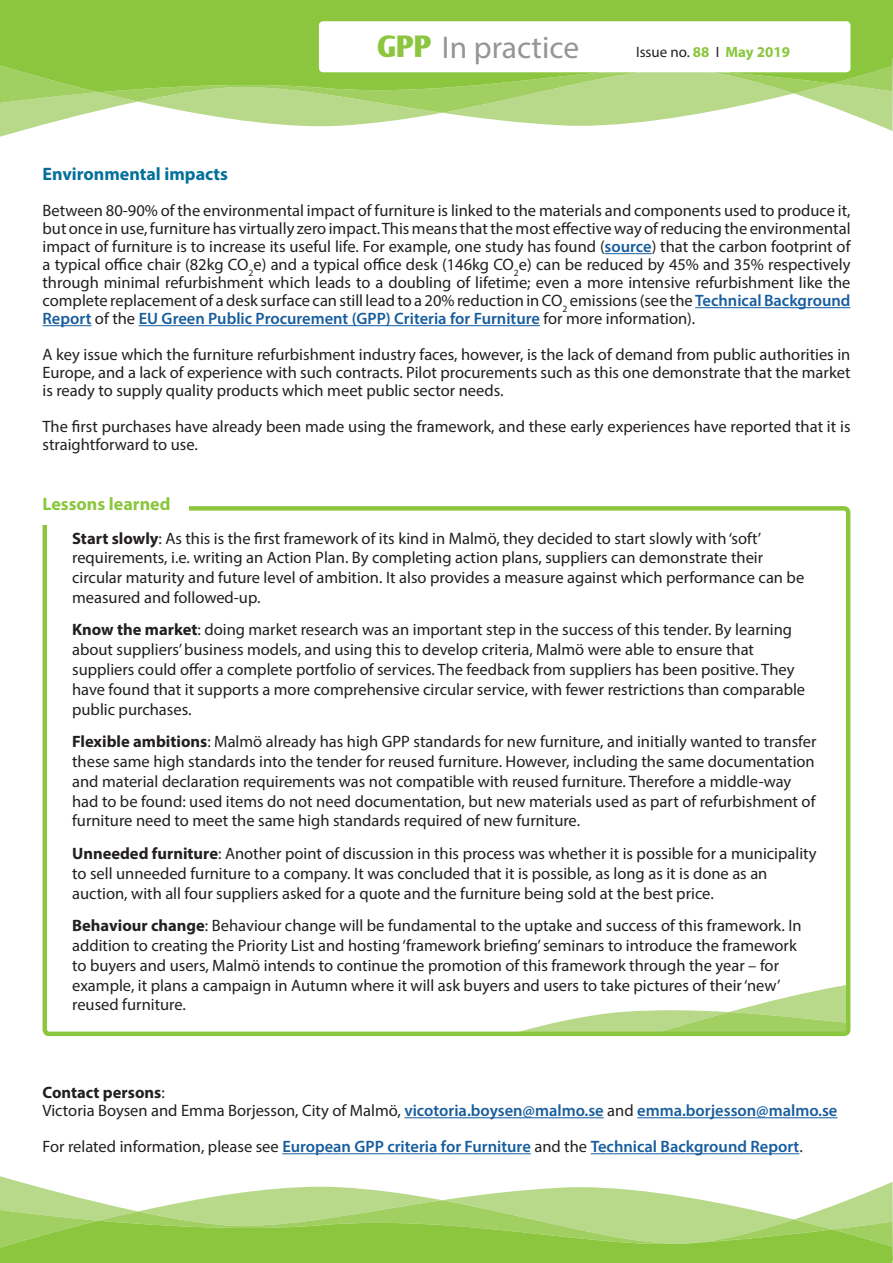
<style>
.page{position:relative;width:893px;height:1263px;background:#fff}
.page>*{position:absolute;margin:0;border:0;box-sizing:border-box;transform-origin:0 0}
.t1{font:31.5px "Myriad Pro";color:#939598}
.t2{font:700 18px "Myriad Pro";color:#037099}
.t3{font:700 18px "Myriad Pro";color:#8bc63e}
.t4{font:16.5px/19.8px "Myriad Pro";color:#231f20}
.t5{font:600 16.5px "Myriad Pro";color:#175d9e}
.t6{font:700 16.5px "Myriad Pro";color:#231f20}
.t7{font:15px "Myriad Pro";color:#231f20}
.s1{font-family:"Oli Jo";font-weight:700;font-size:30px;color:#8bc63e}
.s2{font-weight:700;color:#8bc63e}
.s3{font-weight:600;color:#175d9e}
.s4{font-weight:700}
.s5{font-weight:400}
.s6{font-weight:400;color:#231f20}
</style>
<div class="page">
<svg style="left:0;top:113px;width:88px;height:24px"></svg>
<svg style="left:195px;top:113px;width:698px;height:18px"></svg>
<svg style="left:0;top:58px;width:893px;height:55px;background:#a9d36f"></svg>
<div style="left:0;top:0;width:893px;height:58px;background:#8bc63e"></div>
<div style="left:319px;top:21px;width:531px;height:51px;background:#fff;border-radius:4px"></div>
<svg style="left:0;top:1176px;width:88px;height:24px"></svg>
<svg style="left:195px;top:1182px;width:698px;height:18px"></svg>
<svg style="left:0;top:1200px;width:893px;height:63px;background:#a1cf62"></svg>
<hr style="left:605px;top:253px;width:47px;height:1px;background:#175d9e">
<hr style="left:695px;top:307px;width:155px;height:1px;background:#175d9e">
<hr style="left:43px;top:325px;width:48px;height:1px;background:#175d9e">
<hr style="left:139px;top:325px;width:401px;height:1px;background:#175d9e">
<svg style="left:522px;top:985px;width:323px;height:46px"></svg>
<div style="left:43px;top:506px;width:807px;height:530px;border:4px solid #8bc63e;border-radius:4px"></div>
<div style="left:42px;top:497px;width:147px;height:27px;background:#fff"></div>
<hr style="left:404px;top:1117px;width:200px;height:1px;background:#175d9e">
<hr style="left:637px;top:1117px;width:200px;height:1px;background:#175d9e">
<hr style="left:282px;top:1153px;width:249px;height:1px;background:#175d9e">
<hr style="left:591px;top:1153px;width:208px;height:1px;background:#175d9e">
<h1 class="t1" style="left:377px;top:28px;width:203px"><span class="s1">GPP</span> In practice</h1>
<p class="t7" style="left:636px;top:43px;width:156px">Issue no. <span class="s2">88</span> I <span class="s2">May 2019</span></p>
<p class="t2" style="left:43px;top:162px;width:187px">Environmental impacts</p>
<p class="t4" style="left:43px;top:201px;width:809px;line-height:18px;text-align:justify">Between 80-90% of the environmental impact of furniture is linked to the materials and components used to produce it, but once in use, furniture has virtually zero impact. This means that the most effective way of reducing the environmental impact of furniture is to increase its useful life. For example, one study has found (<span class="s3">source</span>) that the carbon footprint of a typical office chair (82kg CO<sub>2</sub>e) and a typical office desk (146kg CO<sub>2</sub>e) can be reduced by 45% and 35% respectively through minimal refurbishment which leads to a doubling of lifetime; even a more intensive refurbishment like the complete replacement of a desk surface can still lead to a 20% reduction in CO<sub>2</sub> emissions (see the <span class="s3">Technical Background Report</span> of the <span class="s3">EU Green Public Procurement (GPP) Criteria for Furniture</span> for more information).</p>
<p class="t4" style="left:43px;top:345px;width:809px;line-height:18px;text-align:justify">A key issue which the furniture refurbishment industry faces, however, is the lack of demand from public authorities in Europe, and a lack of experience with such contracts. Pilot procurements such as this one demonstrate that the market is ready to supply quality products which meet public sector needs.</p>
<p class="t4" style="left:43px;top:417px;width:809px;line-height:18px">The first purchases have already been made using the framework, and these early experiences have reported that it is straightforward to use.</p>
<p class="t3" style="left:42px;top:492px;width:130px">Lessons learned</p>
<p class="t4" style="left:72px;top:528px;width:734px"><span class="s4">Start slowly</span>: As this is the first framework of its kind in Malmö, they decided to start slowly with ‘soft’ requirements, i.e. writing an Action Plan. By completing action plans, suppliers can demonstrate their circular maturity and future level of ambition. It also provides a measure against which performance can be measured and followed-up.</p>
<p class="t4" style="left:72px;top:620px;width:735px"><span class="s4">Know the market</span>: doing market research was an important step in the success of this tender. By learning about suppliers’ business models, and using this to develop criteria, Malmö were able to ensure that suppliers could offer a complete portfolio of services. The feedback from suppliers has been positive. They have found that it supports a more comprehensive circular service, with fewer restrictions than comparable public purchases.</p>
<p class="t4" style="left:72px;top:731px;width:746px"><span class="s4">Flexible ambitions</span>: Malmö already has high GPP standards for new furniture, and initially wanted to transfer these same high standards into the tender for reused furniture. However, including the same documentation and material declaration requirements was not compatible with reused furniture. Therefore a middle-way had to be found: used items do not need documentation, but new materials used as part of refurbishment of furniture need to meet the same high standards required of new furniture.</p>
<p class="t4" style="left:72px;top:843px;width:746px"><span class="s4">Unneeded furniture</span>: Another point of discussion in this process was whether it is possible for a municipality to sell unneeded furniture to a company. It was concluded that it is possible, as long as it is done as an auction, with all four suppliers asked for a quote and the furniture being sold at the best price.</p>
<p class="t4" style="left:72px;top:915px;width:731px"><span class="s4">Behaviour change</span>: Behaviour change will be fundamental to the uptake and success of this framework. In addition to creating the Priority List and hosting ‘framework briefing’ seminars to introduce the framework to buyers and users, Malmö intends to continue the promotion of this framework through the year – for example, it plans a campaign in Autumn where it will ask buyers and users to take pictures of their ‘new’ reused furniture.</p>
<p class="t6" style="left:43px;top:1082px;width:124px">Contact persons<span class="s5">:</span></p>
<p class="t5" style="left:43px;top:1100px;width:796px"><span class="s6">Victoria Boysen and Emma Borjesson, City of Malmö,</span> vicotoria.boysen@malmo.se <span class="s6">and</span> emma.borjesson@malmo.se</p>
<p class="t5" style="left:43px;top:1136px;width:762px"><span class="s6">For related information, please see</span> European GPP criteria for Furniture <span class="s6">and the</span> Technical Background Report<span class="s6">.</span></p>
</div>
